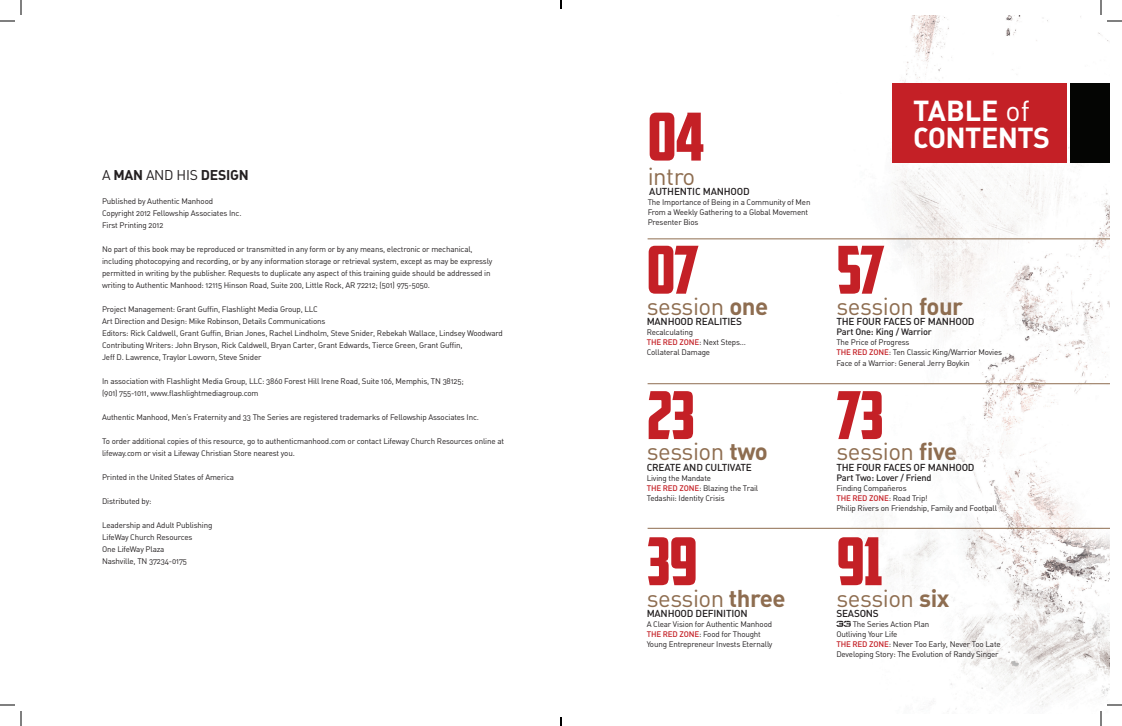
<style>
.page{position:relative;width:1122px;height:726px;background:#fff}
.page>*{position:absolute;margin:0;border:0;box-sizing:border-box;transform-origin:0 0}
.t1{font:66.1px "American Captain";letter-spacing:-.02em;color:#c42026}
.t2{font:28.6px/27.1px "DIN Bold Alternate";letter-spacing:-.02em;color:#fff}
.t3{font:24px "DIN Regular Alternate";letter-spacing:-.02em;color:#8e6d50}
.t4{font:14px "DIN Bold Alternate";letter-spacing:-.02em;color:#231f20}
.t5{font:10px "DIN Medium Alternate";letter-spacing:-.02em;color:#231f20}
.t6{font:9.2px "DIN Medium Alternate";letter-spacing:-.02em;color:#231f20}
.t7{font:8px/12px "DIN Regular Alternate";letter-spacing:-.02em;color:#231f20}
.t8{font:8px "DIN Medium Alternate";letter-spacing:-.02em;color:#c42026}
.s1{font-family:"DIN Regular Alternate"}
.s2{font-family:"DIN Bold Alternate"}
.s3{font-family:"DIN Medium Alternate";color:#c42026}
.s4{font-family:"DIN Regular Alternate";color:#231f20}
</style>
<div class="page">
<img style="left:836px;top:15px;width:274px;height:697px">
<div style="left:1070px;top:83px;width:40px;height:80px;background:#040503"></div>
<div style="left:892px;top:83px;width:175px;height:80px;background:#c42026"></div>
<svg style="left:836px;top:621px;width:15px;height:6px"></svg>
<hr style="left:648px;top:239px;width:462px;height:1px;background:#8e6d50">
<hr style="left:648px;top:528px;width:462px;height:1px;background:#8e6d50">
<hr style="left:648px;top:383px;width:462px;height:1px;background:#8e6d50">
<svg style="left:0;top:0;width:22px;height:22px"></svg>
<svg style="left:0;top:704px;width:22px;height:22px"></svg>
<svg style="left:1100px;top:0;width:22px;height:22px"></svg>
<svg style="left:1100px;top:704px;width:22px;height:22px"></svg>
<svg style="left:560px;top:0;width:2px;height:9px"></svg>
<svg style="left:560px;top:717px;width:2px;height:9px"></svg>
<h3 class="t4" style="left:102px;top:165px;width:148px"><span class="s1">a</span> man <span class="s1">and his</span> design</h3>
<p class="t7" style="left:102px;top:195px;width:141px">Published by Authentic Manhood<br>Copyright 2012 Fellowship Associates I nc.<br>First Printing 2012</p>
<p class="t7" style="left:102px;top:243px;width:392px">N o part of this book may be reproduced or transmitted in any form or by any means, electronic or mechanical, including photocopying and recording, or by any information storage or retrieval system, except as may be expressly permitted in writing by the publisher. Requests to duplicate any aspect of this training guide should be addressed in writing to Authentic Manhood: 12115 H inson Road, Suite 200, Little Rock, AR 72212; (501) 975-5050.</p>
<p class="t7" style="left:102px;top:303px;width:402px">Project Management: Grant Guffin, Flashlight Media Group, LLC<br>Art Direction and Design: Mike Robinson, Details Communications<br>Editors: Rick Caldwell, Grant Guffin, Brian Jones, Rachel Lindholm, Steve Snider, Rebekah Wallace, Lindsey Woodward Contributing Writers: John Bryson, Rick Caldwell, Bryan Carter, Grant Edwards, Tierce Green, Grant Guffin,<br>Jeff D . Lawrence, Traylor Lovvorn, Steve Snider</p>
<p class="t7" style="left:102px;top:375px;width:363px">I n association with Flashlight Media Group, LLC: 3860 Forest H ill I rene Road, Suite 106, Memphis, TN 38125; (901) 755-1011, www.flashlightmediagroup.com</p>
<p class="t7" style="left:102px;top:411px;width:378px">Authentic Manhood, Men’s Fraternity and 33 The Series are registered trademarks of Fellowship Associates I nc.</p>
<p class="t7" style="left:102px;top:435px;width:403px">To order additional copies of this resource, go to authenticmanhood.com or contact Lifeway Church Resources online at lifeway.com or visit a Lifeway Christian Store nearest you.</p>
<p class="t7" style="left:102px;top:471px;width:133px">Printed in the United States of America</p>
<p class="t7" style="left:102px;top:495px;width:51px">Distributed by:</p>
<p class="t7" style="left:102px;top:519px;width:112px">Leadership and Adult Publishing<br>LifeWay Church Resources<br>One LifeWay Plaza<br>N ashville, TN 37234-0175</p>
<h1 class="t1" style="left:648px;top:113px;width:59px">04</h1>
<h3 class="t3" style="left:648px;top:161px;width:49px">intro</h3>
<p class="t5" style="left:649px;top:185px;width:100px">AUTHENTIC MANHOOD</p>
<p class="t7" style="left:648px;top:197px;width:164px;line-height:10.1px">The I mportance of Being in a Community of Men<br>From a Weekly Gathering to a Global Movement<br>Presenter Bios</p>
<h1 class="t1" style="left:647px;top:246px;width:54px">07</h1>
<h3 class="t3" style="left:647px;top:291px;width:123px">session <span class="s2">one</span></h3>
<p class="t5" style="left:647px;top:315px;width:97px">MANHOOD REALITIES</p>
<p class="t7" style="left:647px;top:327px;width:101px;line-height:10.1px">Recalculating<br><span class="s3">THE RED ZONE</span>: Next Steps...<br>Collateral Damage</p>
<h1 class="t1" style="left:647px;top:391px;width:50px">23</h1>
<h3 class="t3" style="left:647px;top:437px;width:123px">session <span class="s2">two</span></h3>
<p class="t5" style="left:647px;top:461px;width:107px">CREATE AND CULTIVATE</p>
<p class="t7" style="left:647px;top:473px;width:113px;line-height:10.1px">Living the Mandate<br><span class="s3">THE RED ZONE</span>: Blazing the Trail<br>Tedashii: I dentity Crisis</p>
<h1 class="t1" style="left:647px;top:537px;width:52px">39</h1>
<h3 class="t3" style="left:647px;top:583px;width:140px">session <span class="s2">three</span></h3>
<p class="t5" style="left:647px;top:607px;width:102px">MANHOOD DEFINITION</p>
<p class="t7" style="left:647px;top:619px;width:127px;line-height:10.1px">A Clear Vision for Authentic Manhood<br><span class="s3">THE RED ZONE</span>: Food for Thought<br>Young Entrepreneur I nvests Eternally</p>
<h2 class="t2" style="left:913px;top:96px;width:138px">table <span class="s1">of </span>contents</h2>
<h1 class="t1" style="left:836px;top:246px;width:50px">57</h1>
<h3 class="t3" style="left:836px;top:291px;width:128px">session <span class="s2">four</span></h3>
<p class="t5" style="left:836px;top:315px;width:140px">THE FOUR FACES OF MANHOOD</p>
<p class="t6" style="left:836px;top:326px;width:97px">PART ONE: KING / WARRIOR</p>
<p class="t7" style="left:836px;top:337px;width:167px;line-height:10.1px">The Price of Progress<br><span class="s3">THE RED ZONE</span>: Ten Classic King/Warrior Movies<br>Face of a Warrior: General Jerry Boykin</p>
<h1 class="t1" style="left:836px;top:391px;width:49px">73</h1>
<h3 class="t3" style="left:836px;top:437px;width:122px">session <span class="s2">five</span></h3>
<p class="t5" style="left:836px;top:461px;width:140px">THE FOUR FACES OF MANHOOD</p>
<p class="t6" style="left:836px;top:471px;width:97px">PART TWO: LOVER / FRIEND</p>
<p class="t7" style="left:836px;top:482px;width:72px">Finding Compañeros</p>
<p class="t8" style="left:836px;top:493px;width:93px">THE RED ZONE<span class="s4">: Road Trip!</span></p>
<p class="t7" style="left:836px;top:502px;width:162px">Philip Rivers on Friendship, Family and Football</p>
<h1 class="t1" style="left:836px;top:537px;width:48px">91</h1>
<h3 class="t3" style="left:836px;top:583px;width:115px">session <span class="s2">six</span></h3>
<p class="t5" style="left:836px;top:607px;width:44px">SEASONS</p>
<p class="t7" style="left:836px;top:619px;width:166px;line-height:10.1px;text-indent:16px">The Series Action Plan<br>Outliving Your Life<br><span class="s3">THE RED ZONE</span>: N ever Too Early, N ever Too Late Developing Story: The Evolution of Randy Singer</p>
</div>
